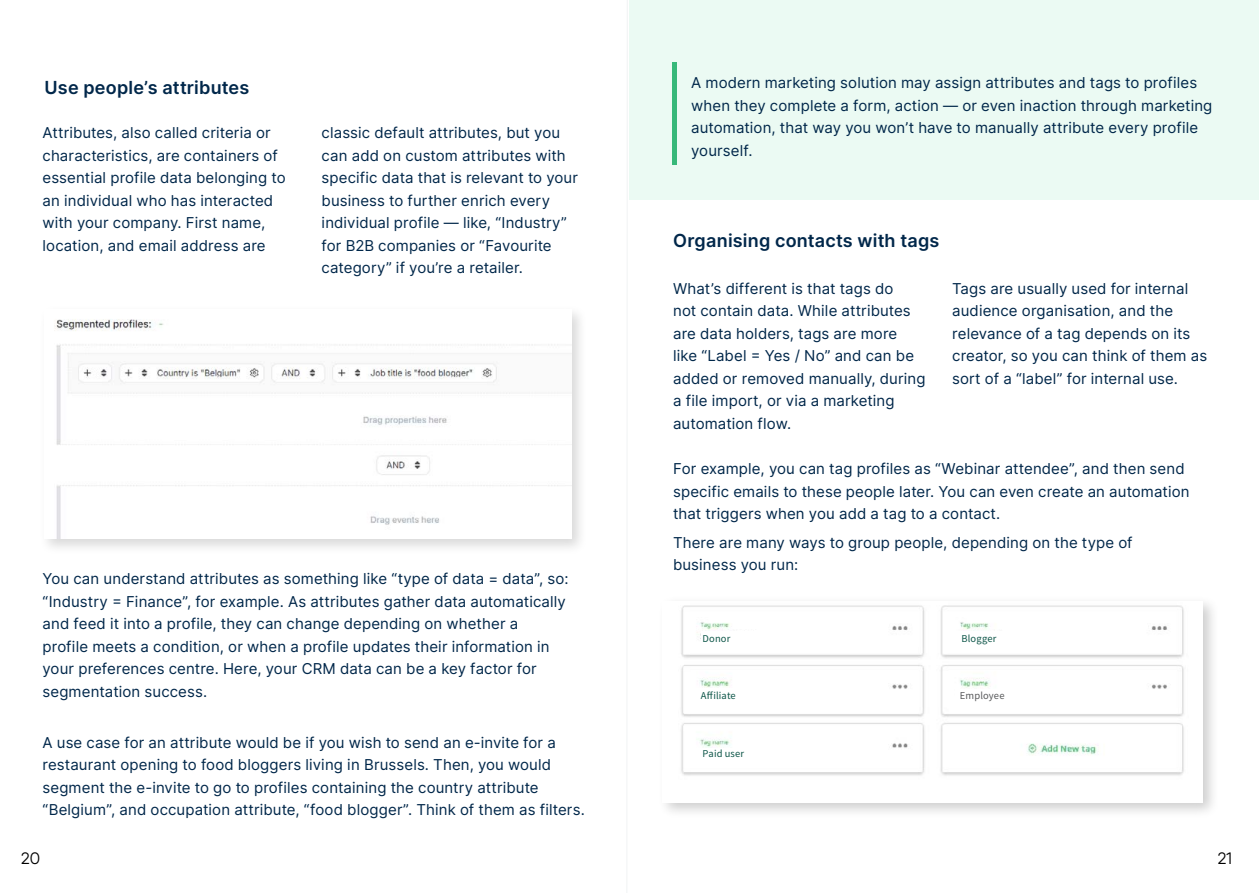
<style>
.page{position:relative;width:1259px;height:893px;background:#fff}
.page>*{position:absolute;margin:0;border:0;box-sizing:border-box;transform-origin:0 0}
.t1{font:600 18px "Inter";letter-spacing:.01em;color:#00274a}
.t2{font:16.5px "Qanelas";color:#000}
.t3{font:15px/22.5px "Inter";letter-spacing:.01em;color:#00274a}
.t4{font:10.5px "Source Sans Pro";letter-spacing:.015em;color:#0d5548}
.t5{font:10.5px "Source Sans Pro";letter-spacing:.01em;color:#58595b}
</style>
<div class="page">
<div style="left:629px;top:0;width:630px;height:200px;background:#ebfaf3"></div>
<div style="left:657px;top:595px;width:562px;height:225px;background:#000;opacity:.2"></div>
<img style="left:662px;top:601px;width:540px;height:201px">
<div style="left:701px;top:631px;width:72px;height:20px;background:#fff"></div>
<div style="left:955px;top:631px;width:72px;height:20px;background:#fff"></div>
<div style="left:694px;top:688px;width:73px;height:16px;background:#fff"></div>
<div style="left:955px;top:689px;width:88px;height:14px;background:#fff"></div>
<div style="left:694px;top:748px;width:88px;height:13px;background:#fff"></div>
<hr style="left:672px;top:63px;width:4px;height:102px;background:#37b879">
<div style="left:39px;top:304px;width:548px;height:251px;background:#000;opacity:.15"></div>
<img style="left:44px;top:309px;width:527px;height:230px">
<svg style="left:627px;top:0;width:1px;height:133px"></svg>
<p class="t1" style="left:45px;top:74px;width:206px">Use people’s attributes</p>
<p class="t3" style="left:43px;top:121px;width:245px">Attributes, also called criteria or characteristics, are containers of essential profile data belonging to an individual who has interacted with your company. First name, location, and email address are</p>
<p class="t3" style="left:322px;top:121px;width:258px">classic default attributes, but you can add on custom attributes with specific data that is relevant to your business to further enrich every individual profile — like, “Industry” for B2B companies or “Favourite category” if you’re a retailer.</p>
<p class="t3" style="left:43px;top:567px;width:527px">You can understand attributes as something like “type of data = data”, so: “Industry = Finance”, for example. As attributes gather data automatically and feed it into a profile, they can change depending on whether a<br>profile meets a condition, or when a profile updates their information in your preferences centre. Here, your CRM data can be a key factor for segmentation success.</p>
<p class="t3" style="left:43px;top:731px;width:544px">A use case for an attribute would be if you wish to send an e-invite for a restaurant opening to food bloggers living in Brussels. Then, you would segment the e-invite to go to profiles containing the country attribute “Belgium”, and occupation attribute, “food blogger”. Think of them as filters.</p>
<p class="t2" style="left:21px;top:848px;width:20px">20</p>
<p class="t3" style="left:691px;top:71px;width:523px">A modern marketing solution may assign attributes and tags to profiles when they complete a form, action — or even inaction through marketing automation, that way you won’t have to manually attribute every profile yourself.</p>
<p class="t1" style="left:673px;top:227px;width:268px">Organising contacts with tags</p>
<p class="t3" style="left:673px;top:277px;width:254px">What’s different is that tags do<br>not contain data. While attributes are data holders, tags are more<br>like “Label = Yes / No” and can be added or removed manually, during a file import, or via a marketing automation flow.</p>
<p class="t3" style="left:952px;top:277px;width:256px">Tags are usually used for internal audience organisation, and the relevance of a tag depends on its creator, so you can think of them as sort of a “label” for internal use.</p>
<p class="t3" style="left:673px;top:457px;width:518px">For example, you can tag profiles as “Webinar attendee”, and then send specific emails to these people later. You can even create an automation that triggers when you add a tag to a contact.</p>
<p class="t3" style="left:673px;top:531px;width:461px">There are many ways to group people, depending on the type of business you run:</p>
<p class="t4" style="left:702px;top:631px;width:30px">Donor</p>
<p class="t4" style="left:961px;top:631px;width:37px">Blogger</p>
<p class="t4" style="left:701px;top:689px;width:36px">Affiliate</p>
<p class="t5" style="left:960px;top:689px;width:46px">Employee</p>
<p class="t4" style="left:702px;top:747px;width:43px">Paid user</p>
<p class="t2" style="left:1218px;top:848px;width:16px">21</p>
</div>
